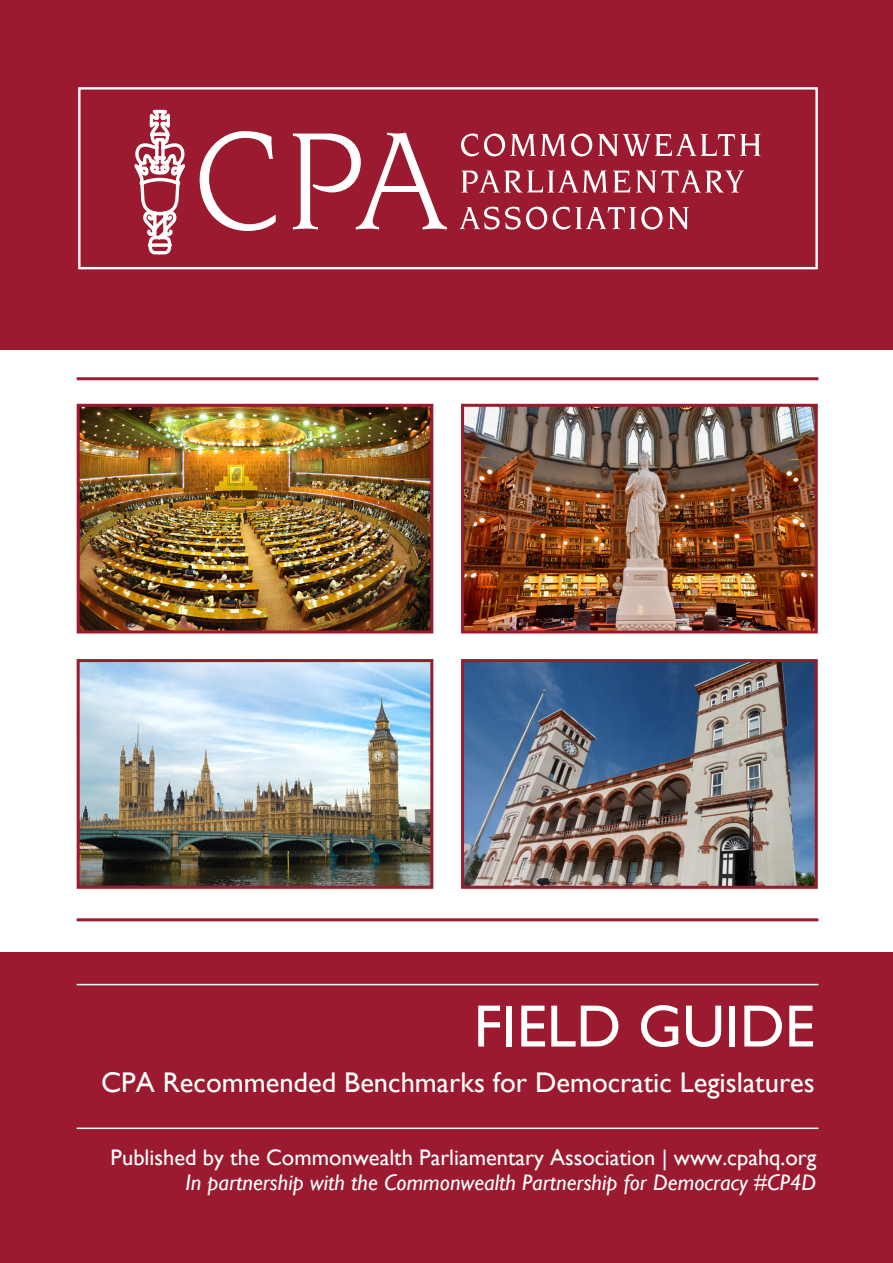
<style>
.page{position:relative;width:893px;height:1263px;background:#fff}
.page>*{position:absolute;margin:0;border:0;box-sizing:border-box;transform-origin:0 0}
.t1{font:60px "Gill Sans";color:#fff}
.t2{font:28.5px "Gill Sans";color:#fff}
.t3{font:22.5px "Gill Sans";color:#fff}
.t4{font:italic 22.5px "Gill Sans";color:#fff}
</style>
<div class="page">
<div style="left:0;top:952px;width:893px;height:311px;background:#9c1a30"></div>
<div style="left:0;top:0;width:893px;height:349px;background:#9c1a30"></div>
<svg style="left:134px;top:109px;width:51px;height:146px"></svg>
<svg style="left:200px;top:131px;width:76px;height:100px"></svg>
<svg style="left:293px;top:133px;width:154px;height:96px"></svg>
<svg style="left:461px;top:133px;width:131px;height:23px"></svg>
<svg style="left:598px;top:134px;width:162px;height:22px"></svg>
<svg style="left:461px;top:170px;width:169px;height:23px"></svg>
<svg style="left:636px;top:170px;width:108px;height:23px"></svg>
<svg style="left:460px;top:207px;width:87px;height:23px"></svg>
<svg style="left:553px;top:207px;width:136px;height:23px"></svg>
<div style="left:78px;top:87px;width:740px;height:182px;border:2px solid #fff"></div>
<hr style="left:77px;top:984px;width:741px;height:1px;background:#fff">
<hr style="left:77px;top:918px;width:741px;height:3px;background:#9c1a30">
<hr style="left:77px;top:377px;width:741px;height:3px;background:#9c1a30">
<hr style="left:77px;top:1127px;width:741px;height:2px;background:#fff">
<img style="left:465px;top:408px;width:349px;height:221px">
<div style="left:461px;top:404px;width:357px;height:229px;border:3px solid #9c1a30"></div>
<img style="left:465px;top:663px;width:349px;height:222px">
<div style="left:461px;top:659px;width:357px;height:230px;border:3px solid #9c1a30"></div>
<img style="left:81px;top:408px;width:348px;height:221px">
<div style="left:77px;top:404px;width:356px;height:229px;border:3px solid #9c1a30"></div>
<img style="left:81px;top:663px;width:348px;height:222px">
<div style="left:77px;top:659px;width:356px;height:230px;border:3px solid #9c1a30"></div>
<p class="t1" style="left:474px;top:991px;width:343px">FIELD GUIDE</p>
<p class="t2" style="left:101px;top:1065px;width:715px">CPA Recommended Benchmarks for Democratic Legislatures</p>
<p class="t3" style="left:111px;top:1144px;width:707px">Published by the Commonwealth Parliamentary Association | www.cpahq.org</p>
<p class="t4" style="left:185px;top:1169px;width:632px">In partnership with the Commonwealth Partnership for Democracy #CP4D</p>
</div>
